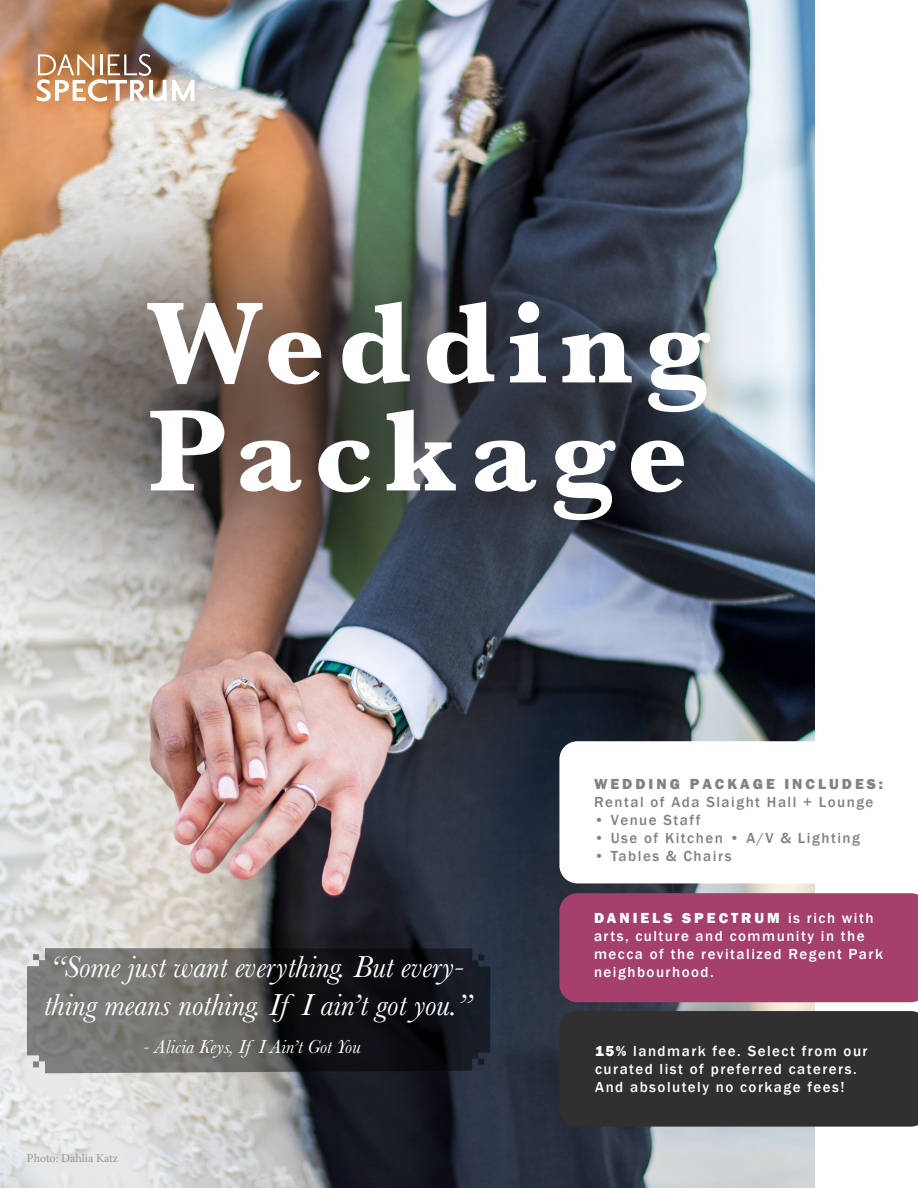
<style>
.page{position:relative;width:918px;height:1188px;background:#fff}
.page>*{position:absolute;margin:0;border:0;box-sizing:border-box;transform-origin:0 0}
.t1{font:700 120px "Baskerville";letter-spacing:.1em;color:#fff}
.t2{font:italic 31.5px/37.8px "Baskerville";color:#fff}
.t3{font:italic 19.5px "Baskerville";color:#fff}
.t4{font:500 15px/18px "Franklin Gothic";letter-spacing:.1em;color:#fff}
.t5{font:500 15px/18px "Franklin Gothic";letter-spacing:.1em;color:#808285}
.t6{font:12px "Minion Pro";color:#939598}
.s1{font-weight:800}
</style>
<div class="page">
<img style="left:0;top:0;width:815px;height:1188px">
<div style="left:0;top:110px;width:786px;height:596px;background:#231f20;opacity:.8"></div>
<div style="left:559px;top:893px;width:359px;height:109px;background:#a53f6b"></div>
<svg style="left:559px;top:741px;width:256px;height:142px"></svg>
<div style="left:559px;top:1011px;width:359px;height:116px;background:#312f30"></div>
<svg style="left:27px;top:948px;width:463px;height:125px;background:#454546"></svg>
<img style="left:37px;top:54px;width:157px;height:47px">
<p class="t1" style="left:148px;top:260px;width:562px">Wedding</p>
<p class="t1" style="left:148px;top:368px;width:541px">Package</p>
<p class="t2" style="left:44px;top:948px;width:429px">“Some just want everything. But every&shy;thing means nothing. If I ain’t got you.”</p>
<p class="t3" style="left:143px;top:1034px;width:219px">- Alicia Keys, If I Ain’t Got You</p>
<p class="t6" style="left:27px;top:1150px;width:92px">Photo: Dahlia Katz</p>
<p class="t5" style="left:594px;top:775px;width:291px"><span class="s1">WEDDING PACKAGE INCLUDES:<br></span>Rental of Ada Slaight Hall + Lounge</p>
<p class="t5" style="left:594px;top:811px;width:108px">• Venue Staff</p>
<p class="t5" style="left:594px;top:829px;width:267px">• Use of Kitchen • A/V &amp; Lighting</p>
<p class="t5" style="left:594px;top:847px;width:139px">• Tables &amp; Chairs</p>
<p class="t4" style="left:594px;top:909px;width:290px"><span class="s1">DANIELS SPECTRUM</span> is rich with arts, culture and community in the mecca of the revitalized Regent Park neighbourhood.</p>
<p class="t4" style="left:595px;top:1042px;width:274px"><span class="s1">15%</span> landmark fee. Select from our curated list of preferred caterers.</p>
<p class="t4" style="left:595px;top:1078px;width:251px">And absolutely no corkage fees!</p>
</div>
